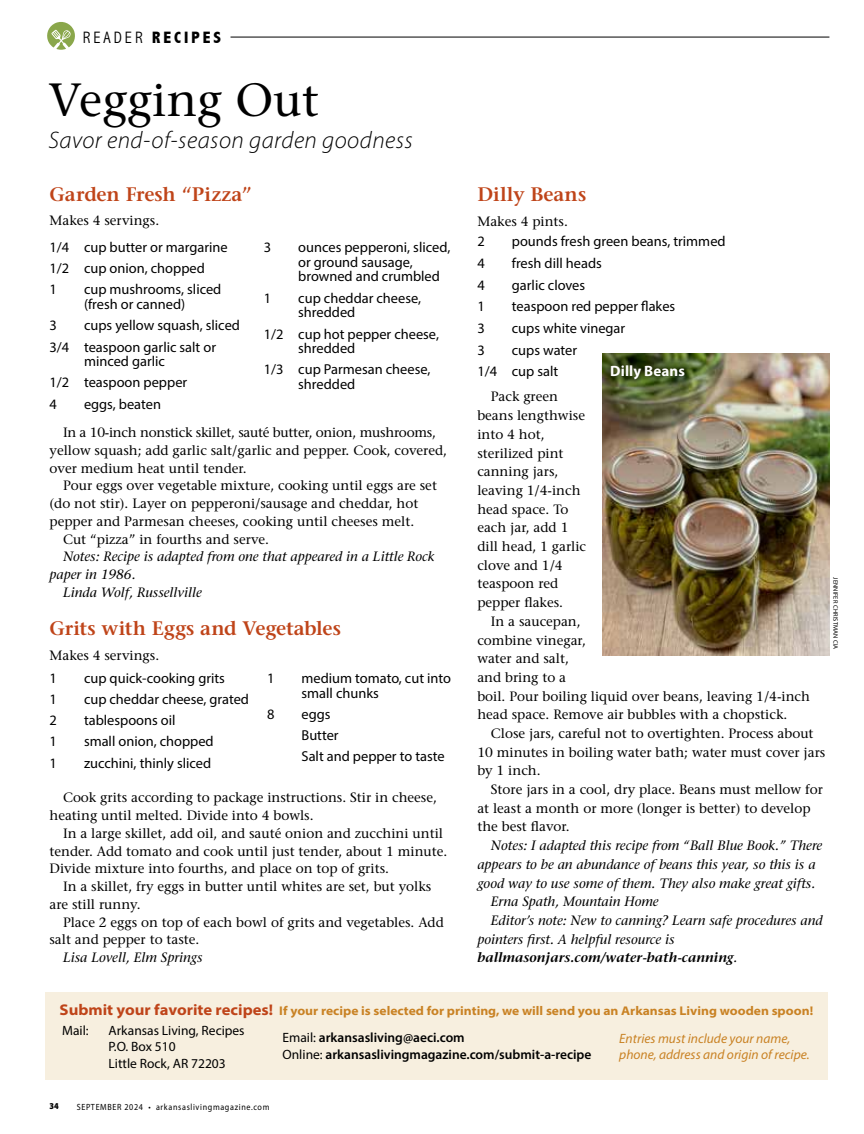
<style>
.page{position:relative;width:864px;height:1134px;background:#fff}
.page>*{position:absolute;margin:0;border:0;box-sizing:border-box;transform-origin:0 0}
.t1{font:500 46.5px "Stone Serif Std";color:#000}
.t2{font:italic 300 24px "Myriad Pro";letter-spacing:.02em;color:#000}
.t3{font:600 19.5px "Stone Serif Std";color:#bf4419}
.t4{font:800 condensed 16.5px "Abadi";letter-spacing:.18em;color:#000}
.t5{font:700 15px "Myriad Pro";letter-spacing:.005em;color:#fff}
.t6{font:14.4px/21.1px "Myriad Pro";color:#000}
.t7{font:500 13.5px/18.8px "Stone Serif Std";color:#000}
.t8{font:italic 500 13.5px "Stone Serif Std";color:#000}
.t9{font:600 13.5px/16.5px "Myriad Pro";color:#000}
.t10{font:italic 13.5px/16.5px "Myriad Pro";color:#c98224}
.t11{font:13.5px/16.5px "Myriad Pro";color:#000}
.t12{font:italic 600 13.5px "Stone Serif Std";color:#000}
.t13{font:700 semi-expanded 12.6px "Myriad Pro";color:#c98224}
.t14{font:9px "Myriad Pro";letter-spacing:.08em;color:#000;scale:.9 1}
.t15{font:900 9px "Myriad Pro";color:#000;scale:.9 1}
.t16{font:6.45px "Myriad Pro";letter-spacing:.02em;color:#000}
.s1{font-weight:300}
.s2{font-weight:500}
.s3{font-size:15.45px;color:#bf4419}
.s4{font-weight:400}
</style>
<div class="page">
<hr style="left:231px;top:37px;width:598px;height:1px;background:#000">
<div style="left:45px;top:992px;width:783px;height:88px;background:#f7efdf"></div>
<svg style="left:47px;top:22px;width:28px;height:28px"></svg>
<img style="left:602px;top:354px;width:227px;height:301px">
<div style="left:601px;top:355px;width:94px;height:34px;background:#000;opacity:.75"></div>
<p class="t4" style="left:83px;top:28px;width:140px"><span class="s1">READER</span> RECIPES</p>
<h1 class="t1" style="left:48px;top:72px;width:272px">Vegging Out</h1>
<h2 class="t2" style="left:48px;top:126px;width:366px">Savor end-of-season garden goodness</h2>
<h3 class="t3" style="left:50px;top:183px;width:204px">Garden Fresh “Pizza”</h3>
<p class="t7" style="left:50px;top:211px;width:111px">Makes 4 servings.</p>
<p class="t6" style="left:50px;top:236px;width:180px">1/4 cup butter or margarine<br>1/2 cup onion, chopped<br>1</p>
<p class="t6" style="left:84px;top:282px;width:139px;line-height:14.7px">cup mushrooms, sliced (fresh or canned)</p>
<p class="t6" style="left:50px;top:315px;width:192px;text-indent:35px">cups yellow squash, sliced<br>3/4 teaspoon garlic salt or</p>
<p class="t6" style="left:50px;top:351px;width:139px;text-indent:35px">minced garlic<br>1/2 teaspoon pepper<br>4</p>
<p class="t6" style="left:50px;top:315px;width:9px">3</p>
<p class="t6" style="left:84px;top:393px;width:79px">eggs, beaten</p>
<p class="t6" style="left:264px;top:236px;width:9px">3</p>
<p class="t6" style="left:298px;top:240px;width:154px;line-height:14.7px">ounces pepperoni, sliced, or ground sausage, browned and crumbled</p>
<p class="t6" style="left:264px;top:287px;width:9px">1</p>
<p class="t6" style="left:298px;top:290px;width:124px;line-height:14.7px">cup cheddar cheese, shredded</p>
<p class="t6" style="left:298px;top:326px;width:142px;line-height:14.7px;text-indent:-35px">1/2 cup hot pepper cheese, shredded</p>
<p class="t6" style="left:298px;top:362px;width:134px;line-height:14.7px;text-indent:-35px">1/3 cup Parmesan cheese, shredded</p>
<p class="t7" style="left:50px;top:424px;width:399px;line-height:17.7px;text-indent:14px">In a 10-inch nonstick skillet, sauté butter, onion, mushrooms, yellow squash; add garlic salt/garlic and pepper. Cook, covered, over medium heat until tender.</p>
<p class="t7" style="left:63px;top:476px;width:376px">Pour eggs over vegetable mixture, cooking until eggs are set</p>
<p class="t7" style="left:50px;top:494px;width:370px">(do not stir). Layer on pepperoni/sausage and cheddar, hot</p>
<p class="t7" style="left:50px;top:512px;width:366px">pepper and Parmesan cheeses, cooking until cheeses melt.</p>
<p class="t7" style="left:63px;top:530px;width:208px">Cut “pizza” in fourths and serve.</p>
<p class="t8" style="left:63px;top:549px;width:373px">Notes: Recipe is adapted from one that appeared in a Little Rock</p>
<p class="t8" style="left:50px;top:567px;width:88px">paper in 1986.</p>
<p class="t8" style="left:63px;top:584px;width:140px">Linda Wolf, Russellville</p>
<h3 class="t3" style="left:50px;top:617px;width:293px">Grits with Eggs and Vegetables</h3>
<p class="t7" style="left:50px;top:646px;width:111px">Makes 4 servings.</p>
<p class="t6" style="left:50px;top:667px;width:9px">1</p>
<p class="t6" style="left:84px;top:667px;width:142px">cup quick-cooking grits</p>
<p class="t6" style="left:50px;top:688px;width:9px">1</p>
<p class="t6" style="left:84px;top:688px;width:167px">cup cheddar cheese, grated</p>
<p class="t6" style="left:50px;top:710px;width:9px">2</p>
<p class="t6" style="left:84px;top:710px;width:93px">tablespoons oil</p>
<p class="t6" style="left:50px;top:731px;width:9px">1</p>
<p class="t6" style="left:84px;top:731px;width:131px">small onion, chopped</p>
<p class="t6" style="left:50px;top:752px;width:9px">1</p>
<p class="t6" style="left:84px;top:752px;width:129px">zucchini, thinly sliced</p>
<p class="t6" style="left:267px;top:667px;width:9px">1</p>
<p class="t6" style="left:302px;top:671px;width:151px;line-height:14.7px">medium tomato, cut into small chunks</p>
<p class="t6" style="left:267px;top:703px;width:9px">8</p>
<p class="t6" style="left:302px;top:703px;width:145px">eggs<br>Butter<br>Salt and pepper to taste</p>
<p class="t7" style="left:50px;top:789px;width:389px;line-height:17.7px;text-indent:14px">Cook grits according to package instructions. Stir in cheese, heating until melted. Divide into 4 bowls.</p>
<p class="t7" style="left:50px;top:824px;width:399px;line-height:17.7px;text-indent:14px">In a large skillet, add oil, and sauté onion and zucchini until tender. Add tomato and cook until just tender, about 1 minute.<br>Divide mixture into fourths, and place on top of grits.</p>
<p class="t7" style="left:50px;top:878px;width:383px;line-height:17.7px;text-indent:14px">In a skillet, fry eggs in butter until whites are set, but yolks are still runny.</p>
<p class="t7" style="left:50px;top:913px;width:396px;line-height:17.7px;text-indent:14px">Place 2 eggs on top of each bowl of grits and vegetables. Add salt and pepper to taste.</p>
<p class="t8" style="left:63px;top:950px;width:141px">Lisa Lovell, Elm Springs</p>
<h3 class="t3" style="left:477px;top:183px;width:110px">Dilly Beans</h3>
<p class="t7" style="left:477px;top:212px;width:92px">Makes 4 pints.</p>
<p class="t6" style="left:477px;top:231px;width:9px">2</p>
<p class="t6" style="left:512px;top:231px;width:215px">pounds fresh green beans, trimmed</p>
<p class="t6" style="left:477px;top:252px;width:9px">4</p>
<p class="t6" style="left:512px;top:252px;width:92px">fresh dill heads</p>
<p class="t6" style="left:477px;top:274px;width:9px">4</p>
<p class="t6" style="left:512px;top:274px;width:75px">garlic cloves</p>
<p class="t6" style="left:477px;top:296px;width:9px">1</p>
<p class="t6" style="left:512px;top:296px;width:165px">teaspoon red pepper flakes</p>
<p class="t6" style="left:477px;top:317px;width:9px">3</p>
<p class="t6" style="left:512px;top:317px;width:115px">cups white vinegar</p>
<p class="t6" style="left:477px;top:339px;width:9px">3</p>
<p class="t6" style="left:477px;top:339px;width:101px;line-height:21.6px;text-indent:35px">cups water<br>1/4 cup salt</p>
<p class="t7" style="left:477px;top:387px;width:110px;text-indent:14px">Pack green beans lengthwise into 4 hot, sterilized pint canning jars, leaving 1/4-inch head space. To each jar, add 1 dill head, 1 garlic clove and 1/4 teaspoon red pepper flakes.</p>
<p class="t7" style="left:477px;top:612px;width:334px;text-indent:14px">In a saucepan,<br>combine vinegar,<br>water and salt,<br>and bring to a<br>boil. Pour boiling liquid over beans, leaving 1/4-inch head space. Remove air bubbles with a chopstick.</p>
<p class="t7" style="left:477px;top:724px;width:350px;text-indent:14px">Close jars, careful not to overtighten. Process about<br>10 minutes in boiling water bath; water must cover jars by 1 inch.</p>
<p class="t7" style="left:477px;top:780px;width:347px;text-indent:14px">Store jars in a cool, dry place. Beans must mellow for at least a month or more (longer is better) to develop the best flavor.</p>
<p class="t8" style="left:491px;top:838px;width:333px">Notes: I adapted this recipe from “Ball Blue Book.” There</p>
<p class="t8" style="left:477px;top:856px;width:340px">appears to be an abundance of beans this year, so this is a</p>
<p class="t8" style="left:477px;top:875px;width:339px">good way to use some of them. They also make great gifts.</p>
<p class="t8" style="left:491px;top:894px;width:169px">Erna Spath, Mountain Home</p>
<p class="t8" style="left:491px;top:912px;width:333px">Editor’s note: New to canning? Learn safe procedures and</p>
<p class="t8" style="left:477px;top:931px;width:199px">pointers first. A helpful resource is</p>
<p class="t12" style="left:477px;top:950px;width:262px">ballmasonjars.com/water-bath-canning<span class="s2">.</span></p>
<p class="t5" style="left:610px;top:361px;width:76px">Dilly Beans</p>
<p class="t16" style="left:840px;top:577px;width:74px;rotate:90deg">JENNIFER CHRISTMAN CIA</p>
<p class="t13" style="left:60px;top:1002px;width:755px"><span class="s3">Submit your favorite recipes!</span> If your recipe is selected for printing, we will send you an Arkansas Living wooden spoon!</p>
<p class="t11" style="left:62px;top:1022px;width:28px">Mail:</p>
<p class="t11" style="left:109px;top:1022px;width:138px">Arkansas Living, Recipes<br>P.O. Box 510<br>Little Rock, AR 72203</p>
<p class="t9" style="left:283px;top:1029px;width:310px"><span class="s4">Email:</span> arkansasliving@aeci.com<br><span class="s4">Online:</span> arkansaslivingmagazine.com/submit-a-recipe</p>
<p class="t10" style="left:619px;top:1030px;width:192px">Entries must include your name, phone, address and origin of recipe.</p>
<p class="t15" style="left:50px;top:1100px;width:12px">34</p>
<p class="t14" style="left:77px;top:1101px;width:216px">SEPTEMBER 2024 • arkansaslivingmagazine.com</p>
</div>
